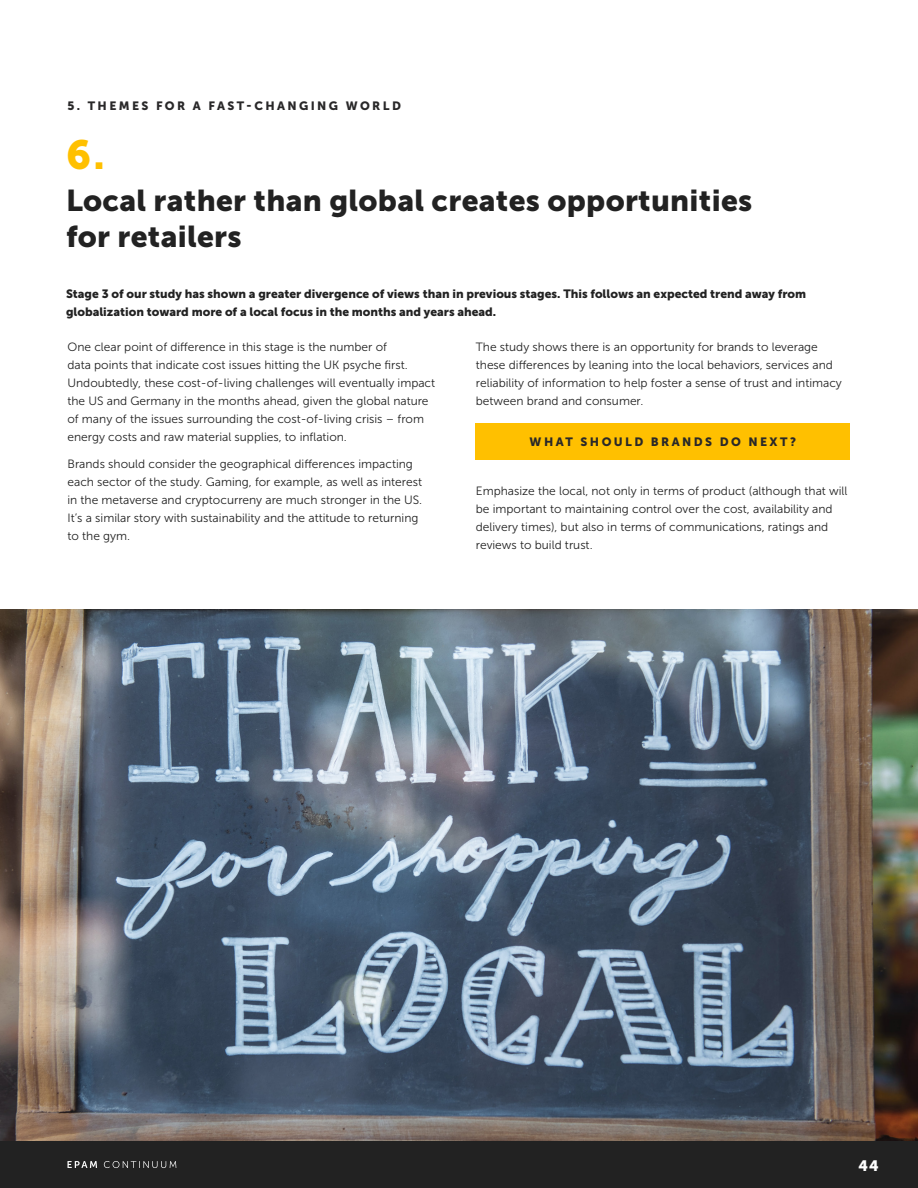
<style>
.page{position:relative;width:918px;height:1188px;background:#fff}
.page>*{position:absolute;margin:0;border:0;box-sizing:border-box;transform-origin:0 0}
.Large_yellow_numbers{font:40.5px "Museo Sans 900";color:#ffc000}
.section_header_LK{font:30px/36px "Museo Sans 900";letter-spacing:.01em;color:#222}
.t1{font:15px "Museo Sans 900";color:#fff}
.body_smaller_LK{font:12px/18px "Museo Sans 300";color:#222}
.body_smaller_LK-2{font:12px/18px "Museo Sans 900";color:#222}
.section_all_caps_LK{font:12px "Museo Sans 900";letter-spacing:.2em;color:#292829}
</style>
<div class="page">
<div style="left:476px;top:423px;width:374px;height:36px;background:#ffc000"></div>
<img style="left:0;top:609px;width:918px;height:532px">
<div style="left:0;top:1141px;width:918px;height:47px;background:#222"></div>
<svg style="left:104px;top:1161px;width:72px;height:7px"></svg>
<svg style="left:67px;top:1161px;width:30px;height:7px"></svg>
<p class="section_all_caps_LK" style="left:68px;top:99px;width:335px">5. THEMES FOR A FAST-CHANGING WORLD</p>
<p class="Large_yellow_numbers" style="left:66px;top:132px;width:40px">6.</p>
<p class="section_header_LK" style="left:66px;top:183px;width:688px">Local rather than global creates opportunities for retailers</p>
<p class="body_smaller_LK-2" style="left:66px;top:285px;width:742px">Stage 3 of our study has shown a greater divergence of views than in previous stages. This follows an expected trend away from globalization toward more of a local focus in the months and years ahead.</p>
<p class="body_smaller_LK" style="left:68px;top:338px;width:369px">One clear point of difference in this stage is the number of<br>data points that indicate cost issues hitting the UK psyche first.<br>Undoubtedly, these cost-of-living challenges will eventually impact the US and Germany in the months ahead, given the global nature of many of the issues surrounding the cost-of-living crisis – from energy costs and raw material supplies, to inflation.</p>
<p class="body_smaller_LK" style="left:68px;top:455px;width:356px">Brands should consider the geographical differences impacting each sector of the study. Gaming, for example, as well as interest in the metaverse and cryptocurreny are much stronger in the US.<br>It’s a similar story with sustainability and the attitude to returning to the gym.</p>
<p class="body_smaller_LK" style="left:476px;top:338px;width:368px">The study shows there is an opportunity for brands to leverage these differences by leaning into the local behaviors, services and reliability of information to help foster a sense of trust and intimacy between brand and consumer.</p>
<p class="section_all_caps_LK" style="left:530px;top:435px;width:268px">WHAT SHOULD BRANDS DO NEXT?</p>
<p class="body_smaller_LK" style="left:476px;top:482px;width:373px">Emphasize the local, not only in terms of product (although that will be important to maintaining control over the cost, availability and delivery times), but also in terms of communications, ratings and reviews to build trust.</p>
<p class="t1" style="left:859px;top:1157px;width:22px">44</p>
</div>
